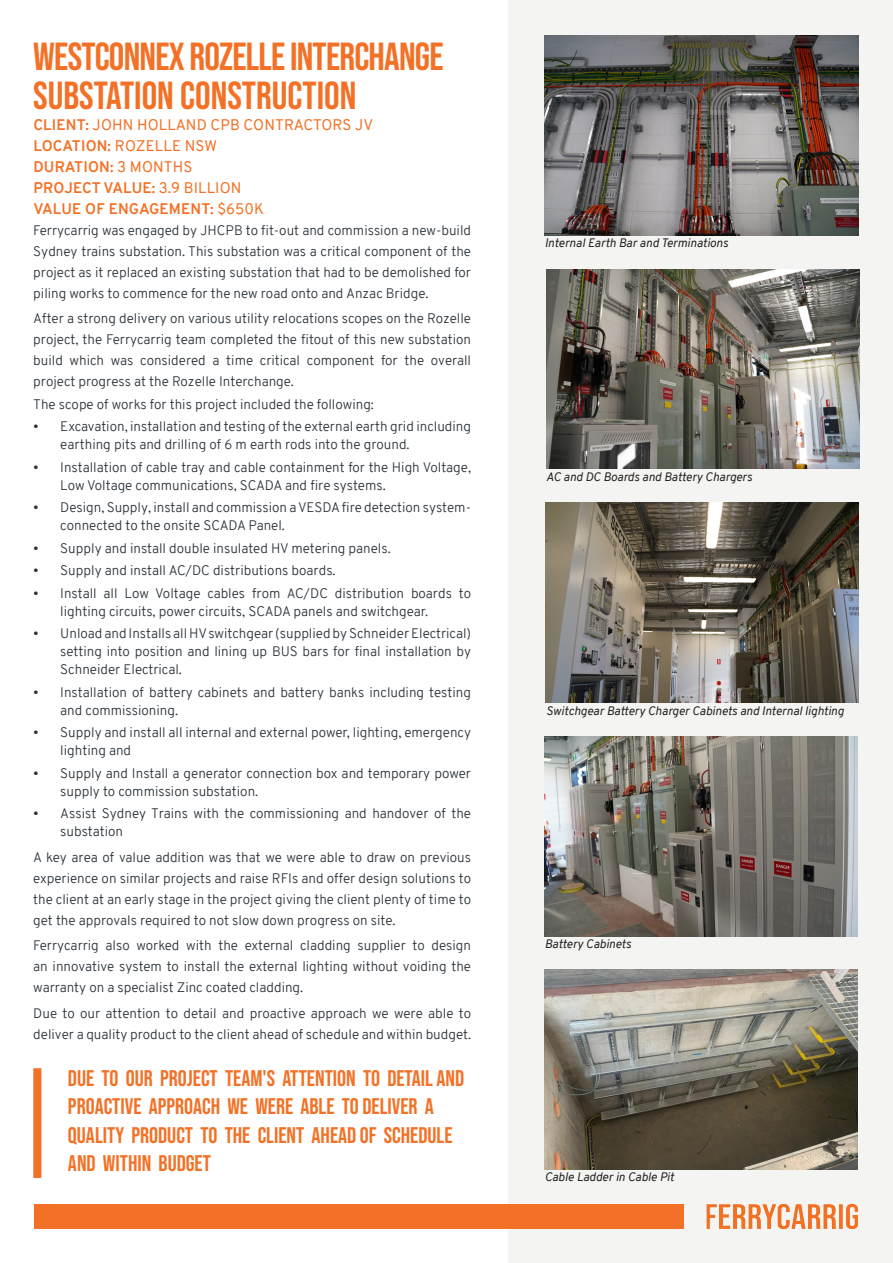
<style>
.page{position:relative;width:893px;height:1263px;background:#fff}
.page>*{position:absolute;margin:0;border:0;box-sizing:border-box;transform-origin:0 0}
.t1{font:39px "Bebas Neue";letter-spacing:-.02em;color:#f37126}
.t2{font:39px "Bebas Neue";color:#f37126}
.t3{font:22.5px/28.5px "Bebas Neue";color:#f37126}
.t4{font:700 15px "Overpass";letter-spacing:.01em;color:#f37126}
.t5{font:15px "Overpass";letter-spacing:.01em;color:#f37126}
.t6{font:300 13.5px/21px "Overpass";color:#293239}
.t7{font:italic 12px "Overpass";color:#231f20}
.s1{font-weight:700}
.s2{font-weight:400}
</style>
<div class="page">
<div style="left:509px;top:0;width:384px;height:1263px;background:#f4f4f2"></div>
<img style="left:545px;top:35px;width:313px;height:200px">
<img style="left:546px;top:269px;width:313px;height:200px">
<img style="left:545px;top:736px;width:313px;height:200px">
<img style="left:546px;top:503px;width:313px;height:199px">
<img style="left:545px;top:970px;width:313px;height:199px">
<div style="left:33px;top:1068px;width:8px;height:110px;background:#f37126;border:2px solid #f37126"></div>
<img style="left:762px;top:1204px;width:96px;height:25px">
<div style="left:34px;top:1204px;width:649px;height:25px;background:#f37126"></div>
<p class="t1" style="left:33px;top:34px;width:412px">WESTCONNEX ROZELLE INTERCHANGE</p>
<p class="t2" style="left:33px;top:73px;width:325px">SUBSTATION CONSTRUCTION</p>
<p class="t5" style="left:33px;top:114px;width:342px"><span class="s1">CLIENT:</span> JOHN HOLLAND CPB CONTRACTORS JV</p>
<p class="t5" style="left:33px;top:135px;width:185px"><span class="s1">LOCATION:</span> ROZELLE NSW</p>
<p class="t4" style="left:33px;top:156px;width:161px">DURATION: <span class="s2">3 MONTHS</span></p>
<p class="t4" style="left:33px;top:177px;width:210px">PROJECT VALUE: <span class="s2">3.9 BILLION</span></p>
<p class="t4" style="left:33px;top:198px;width:232px">VALUE OF ENGAGEMENT: <span class="s2">$650K</span></p>
<p class="t6" style="left:33px;top:219px;width:439px;text-align:justify">Ferrycarrig was engaged by JHCPB to fit-out and commission a new-build Sydney trains substation. This substation was a critical component of the project as it replaced an existing substation that had to be demolished for piling works to commence for the new road onto and Anzac Bridge.</p>
<p class="t6" style="left:33px;top:308px;width:439px;text-align:justify">After a strong delivery on various utility relocations scopes on the Rozelle project, the Ferrycarrig team completed the fitout of this new substation build which was considered a time critical component for the overall project progress at the Rozelle Interchange.</p>
<p class="t6" style="left:33px;top:393px;width:342px">The scope of works for this project included the following:</p>
<p class="t6" style="left:60px;top:417px;width:412px;line-height:18px;text-indent:-27px">• Excavation, installation and testing of the external earth grid including earthing pits and drilling of 6 m earth rods into the ground.</p>
<p class="t6" style="left:60px;top:458px;width:412px;line-height:18px;text-indent:-27px">• Installation of cable tray and cable containment for the High Voltage,<br>Low Voltage communications, SCADA and fire systems.</p>
<p class="t6" style="left:60px;top:498px;width:412px;line-height:18px;text-indent:-27px">• Design, Supply, install and commission a VESDA fire detection system&shy;connected to the onsite SCADA Panel.</p>
<p class="t6" style="left:33px;top:537px;width:359px">• Supply and install double insulated HV metering panels.</p>
<p class="t6" style="left:33px;top:560px;width:304px">• Supply and install AC/DC distributions boards.</p>
<p class="t6" style="left:60px;top:584px;width:412px;line-height:18px;text-indent:-27px">• Install all Low Voltage cables from AC/DC distribution boards to lighting circuits, power circuits, SCADA panels and switchgear.</p>
<p class="t6" style="left:60px;top:624px;width:412px;line-height:18px;text-align:justify;text-indent:-27px">• Unload and Installs all HV switchgear (supplied by Schneider Electrical) setting into position and lining up BUS bars for final installation by Schneider Electrical.</p>
<p class="t6" style="left:60px;top:683px;width:412px;line-height:18px;text-indent:-27px">• Installation of battery cabinets and battery banks including testing and commissioning.</p>
<p class="t6" style="left:60px;top:723px;width:412px;line-height:18px;text-indent:-27px">• Supply and install all internal and external power, lighting, emergency lighting and</p>
<p class="t6" style="left:60px;top:764px;width:412px;line-height:18px;text-indent:-27px">• Supply and Install a generator connection box and temporary power supply to commission substation.</p>
<p class="t6" style="left:60px;top:804px;width:412px;line-height:18px;text-indent:-27px">• Assist Sydney Trains with the commissioning and handover of the substation</p>
<p class="t6" style="left:33px;top:846px;width:439px;text-align:justify">A key area of value addition was that we were able to draw on previous experience on similar projects and raise RFIs and offer design solutions to the client at an early stage in the project giving the client plenty of time to get the approvals required to not slow down progress on site.</p>
<p class="t6" style="left:33px;top:935px;width:439px;text-align:justify">Ferrycarrig also worked with the external cladding supplier to design an innovative system to install the external lighting without voiding the warranty on a specialist Zinc coated cladding.</p>
<p class="t6" style="left:33px;top:1002px;width:439px">Due to our attention to detail and proactive approach we were able to deliver a quality product to the client ahead of schedule and within budget.</p>
<p class="t3" style="left:68px;top:1063px;width:398px">DUE TO OUR PROJECT TEAM'S ATTENTION TO DETAIL AND PROACTIVE APPROACH WE WERE ABLE TO DELIVER A QUALITY PRODUCT TO THE CLIENT AHEAD OF SCHEDULE AND WITHIN BUDGET</p>
<p class="t7" style="left:545px;top:234px;width:185px">Internal Earth Bar and Terminations</p>
<p class="t7" style="left:546px;top:468px;width:207px">AC and DC Boards and Battery Chargers</p>
<p class="t7" style="left:546px;top:702px;width:299px">Switchgear Battery Charger Cabinets and Internal lighting</p>
<p class="t7" style="left:545px;top:935px;width:88px">Battery Cabinets</p>
<p class="t7" style="left:545px;top:1169px;width:131px">Cable Ladder in Cable Pit</p>
</div>
